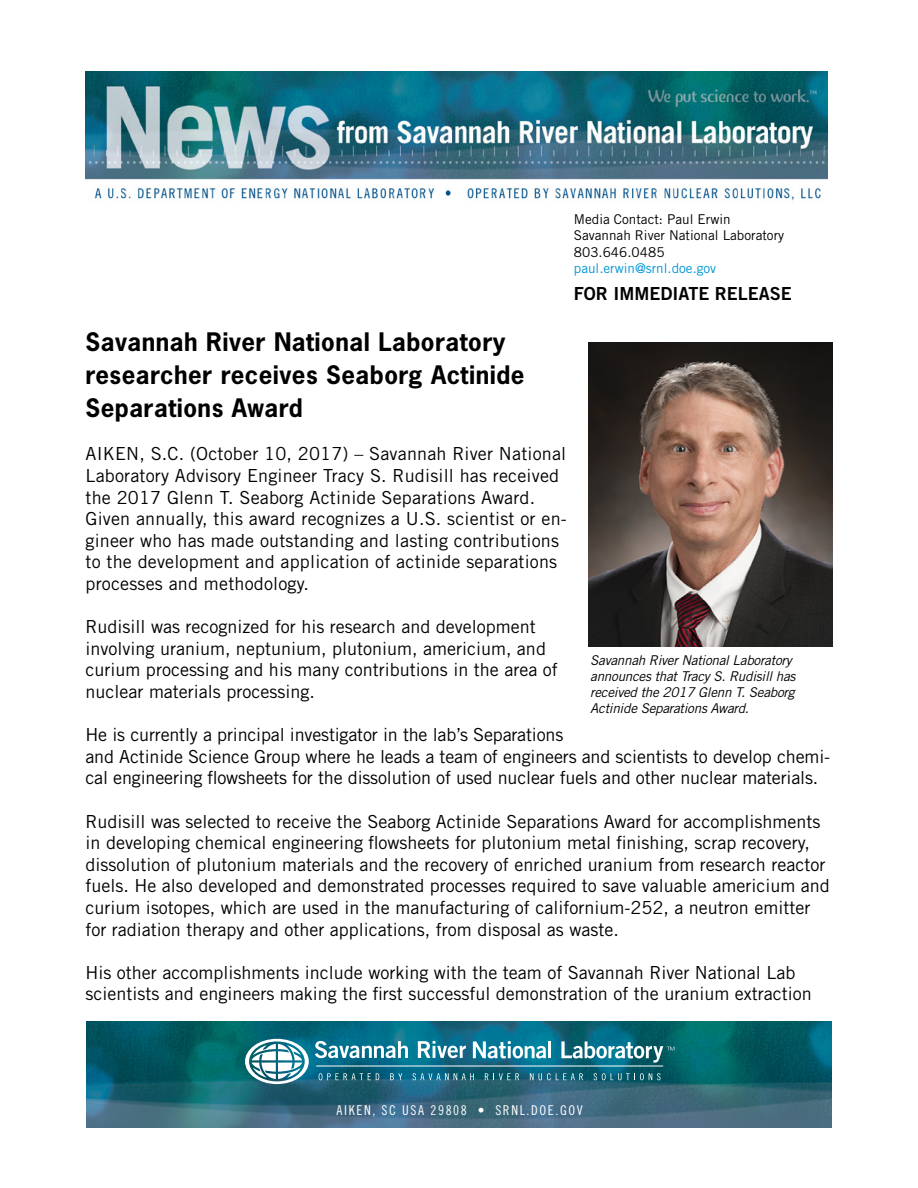
<style>
.page{position:relative;width:918px;height:1188px;background:#fff}
.page>*{position:absolute;margin:0;border:0;box-sizing:border-box;transform-origin:0 0}
.t1{font:700 24px/33px "News Gothic Std";letter-spacing:.02em;color:#000}
.t2{font:18px/21.6px "Trade Gothic LT Std";color:#000}
.t3{font:18px "Trade Gothic LT Std Bd 2";color:#000}
.t4{font:italic 13.5px/16.2px "Trade Gothic LT Std";letter-spacing:-.02em;color:#000}
.t5{font:13.5px/16.2px "Trade Gothic LT Std";color:#000}
.t6{font:13.5px "Trade Gothic LT Std Cn 18";letter-spacing:.12em;color:#fff}
.t7{font:13.5px "Trade Gothic LT Std";color:#0096d6}
</style>
<div class="page">
<img style="left:86px;top:1021px;width:745px;height:107px">
<svg style="left:245px;top:1039px;width:64px;height:45px"></svg>
<svg style="left:319px;top:1073px;width:60px;height:7px"></svg>
<svg style="left:390px;top:1073px;width:12px;height:7px"></svg>
<svg style="left:413px;top:1073px;width:61px;height:7px"></svg>
<svg style="left:485px;top:1073px;width:34px;height:7px"></svg>
<svg style="left:530px;top:1073px;width:53px;height:7px"></svg>
<svg style="left:594px;top:1073px;width:67px;height:7px"></svg>
<svg style="left:315px;top:1041px;width:93px;height:17px"></svg>
<svg style="left:418px;top:1041px;width:48px;height:17px"></svg>
<svg style="left:473px;top:1041px;width:73px;height:17px"></svg>
<hr style="left:548px;top:1041px;width:3px;height:17px;background:#fff">
<svg style="left:561px;top:1041px;width:113px;height:22px"></svg>
<hr style="left:317px;top:1066px;width:346px;height:1px;background:#fff">
<img style="left:86px;top:72px;width:742px;height:129px">
<img style="left:588px;top:342px;width:244px;height:304px">
<p class="t5" style="left:574px;top:211px;width:212px">Media Contact: Paul Erwin<br>Savannah River National Laboratory<br>803.646.0485</p>
<p class="t7" style="left:574px;top:260px;width:144px">paul.erwin@srnl.doe.gov</p>
<p class="t3" style="left:574px;top:283px;width:219px">FOR IMMEDIATE RELEASE</p>
<h1 class="t1" style="left:86px;top:325px;width:441px">Savannah River National Laboratory researcher receives Seaborg Actinide<br>Separations Award</h1>
<p class="t2" style="left:86px;top:443px;width:483px">AIKEN, S.C. (October 10, 2017) – Savannah River National Laboratory Advisory Engineer Tracy S. Rudisill has received the 2017 Glenn T. Seaborg Actinide Separations Award.<br>Given annually, this award recognizes a U.S. scientist or en&shy;gineer who has made outstanding and lasting contributions to the development and application of actinide separations processes and methodology.</p>
<p class="t2" style="left:86px;top:616px;width:474px">Rudisill was recognized for his research and development involving uranium, neptunium, plutonium, americium, and curium processing and his many contributions in the area of nuclear materials processing.</p>
<p class="t2" style="left:86px;top:724px;width:746px">He is currently a principal investigator in the lab’s Separations<br>and Actinide Science Group where he leads a team of engineers and scientists to develop chemi&shy;cal engineering flowsheets for the dissolution of used nuclear fuels and other nuclear materials.</p>
<p class="t2" style="left:86px;top:810px;width:746px">Rudisill was selected to receive the Seaborg Actinide Separations Award for accomplishments in developing chemical engineering flowsheets for plutonium metal finishing, scrap recovery, dissolution of plutonium materials and the recovery of enriched uranium from research reactor fuels. He also developed and demonstrated processes required to save valuable americium and curium isotopes, which are used in the manufacturing of californium-252, a neutron emitter for radiation therapy and other applications, from disposal as waste.</p>
<p class="t2" style="left:86px;top:961px;width:728px">His other accomplishments include working with the team of Savannah River National Lab scientists and engineers making the first successful demonstration of the uranium extraction</p>
<p class="t4" style="left:590px;top:652px;width:207px">Savannah River National Laboratory announces that Tracy S. Rudisill has received the 2017 Glenn T. Seaborg Actinide Separations Award.</p>
<p class="t6" style="left:337px;top:1102px;width:248px">AIKEN, SC USA 29808 • SRNL.DOE.GOV</p>
</div>
